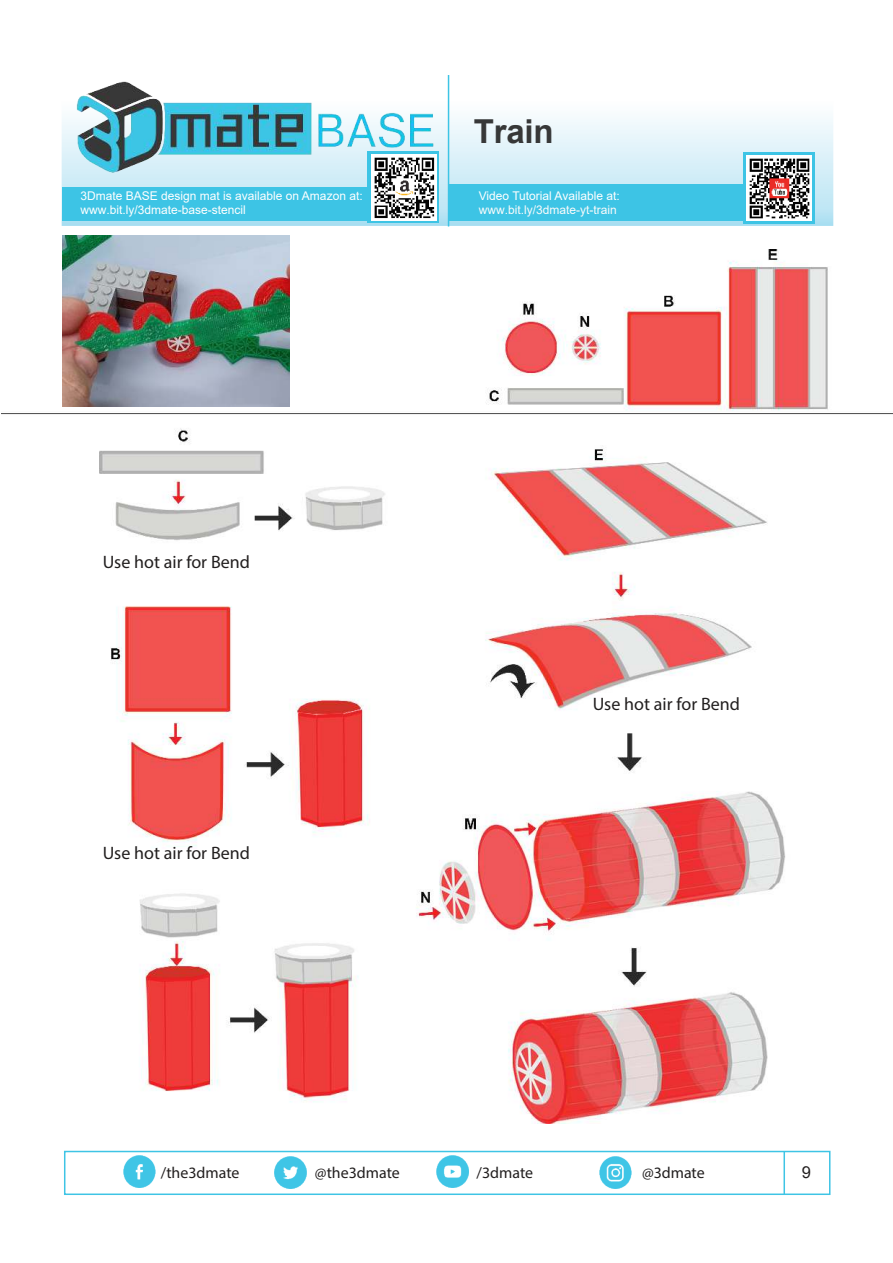
<style>
.page{position:relative;width:893px;height:1263px;background:#fff}
.page>*{position:absolute;margin:0;border:0;box-sizing:border-box;transform-origin:0 0}
.t1{font:700 33px "Arial";letter-spacing:-.005em;color:#373838}
.t2{font:18px "Myriad Pro";color:#221f1f}
.t3{font:16.5px "Arial";color:#221f1f}
.t4{font:15.9px "Myriad Pro";color:#221f1f}
.t5{font:12px/14.4px "Arial";color:#fff}
.t6{font:12px "Arial";color:#fbfbfb}
</style>
<div class="page">
<img style="left:1px;top:249px;width:892px;height:875px">
<img style="left:62px;top:75px;width:771px;height:151px">
<div style="left:368px;top:152px;width:71px;height:71px;background:#3dc4e5"></div>
<div style="left:743px;top:152px;width:72px;height:72px;background:#3dc4e5"></div>
<div style="left:62px;top:188px;width:357px;height:33px;background:#3dc4e5"></div>
<div style="left:449px;top:185px;width:356px;height:36px;background:#3dc4e5"></div>
<hr style="left:448px;top:75px;width:1px;height:152px;background:#3dc4e5">
<img style="left:64px;top:75px;width:384px;height:103px">
<img style="left:371px;top:155px;width:66px;height:66px">
<div style="left:64px;top:1151px;width:766px;height:44px;border:2px solid #3ec4e5"></div>
<hr style="left:783px;top:1151px;width:2px;height:43px;background:#3ec4e5">
<img style="left:123px;top:1155px;width:33px;height:32px">
<img style="left:599px;top:1156px;width:33px;height:32px">
<img style="left:436px;top:1155px;width:33px;height:32px">
<img style="left:275px;top:1156px;width:32px;height:32px">
<img style="left:746px;top:155px;width:66px;height:66px">
<img style="left:63px;top:235px;width:226px;height:171px">
<h1 class="t1" style="left:474px;top:119px;width:81px">Train</h1>
<p class="t5" style="left:81px;top:190px;width:284px">3Dmate BASE design mat is available on Amazon at: www.bit.ly/3dmate-base-stencil</p>
<p class="t5" style="left:479px;top:190px;width:143px">Video Tutorial Available at:</p>
<p class="t6" style="left:479px;top:206px;width:140px">www.bit.ly/3dmate-yt-train</p>
<h2 class="t2" style="left:103px;top:555px;width:149px">Use hot air for Bend</h2>
<h2 class="t2" style="left:103px;top:846px;width:149px">Use hot air for Bend</h2>
<h2 class="t2" style="left:593px;top:697px;width:149px">Use hot air for Bend</h2>
<h3 class="t4" style="left:161px;top:1166px;width:80px">/the3dmate</h3>
<h3 class="t4" style="left:315px;top:1166px;width:86px">@the3dmate</h3>
<h3 class="t4" style="left:477px;top:1166px;width:58px">/3dmate</h3>
<h3 class="t4" style="left:642px;top:1166px;width:64px">@3dmate</h3>
<h3 class="t3" style="left:802px;top:1166px;width:11px">9</h3>
</div>
